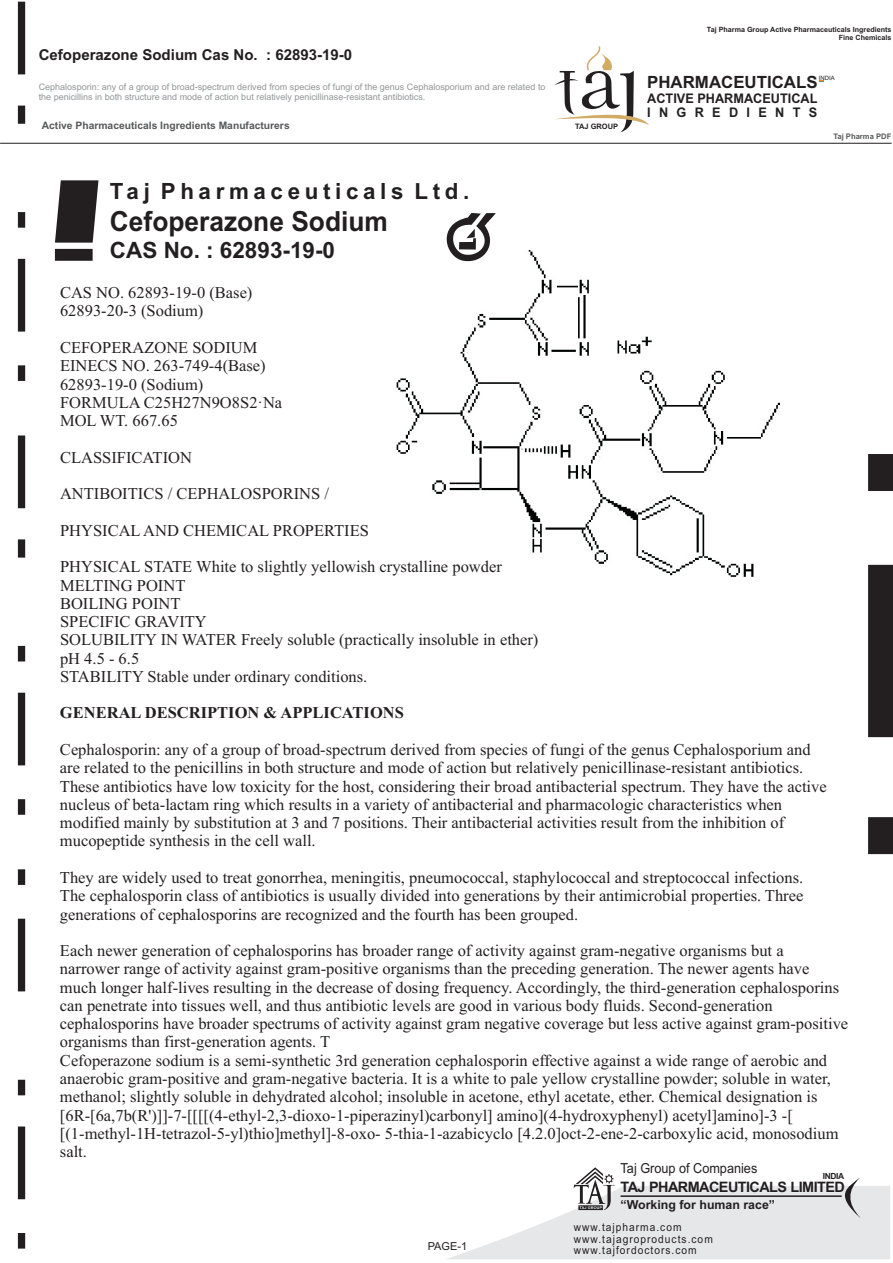
<style>
.page{position:relative;width:893px;height:1263px;background:#fff}
.page>*{position:absolute;margin:0;border:0;box-sizing:border-box;transform-origin:0 0}
.t1{font:700 27.75px "Arial";color:#231f20;scale:.95 1}
.t2{font:700 22.5px "Arial";color:#231f20}
.t3{font:700 22.35px "Arial Narrow";letter-spacing:.17em;color:#231f20;scale:1.22 1}
.t4{font:700 16.8px "Arial";color:#231f20}
.t5{font:16.5px/18.3px "Times New Roman";color:#231f20}
.t6{font:700 16.5px "Times New Roman";color:#231f20}
.t7{font:700 15px "Arial";color:#231f20}
.t8{font:700 14.4px "Arial";letter-spacing:-.04em;color:#231f20}
.t9{font:13.8px "Arial";color:#231f20;scale:.92 1}
.t10{font:700 13.2px/14.9px "Arial";color:#231f20;scale:.96 1}
.t11{font:700 12.45px "Arial";color:#231f20}
.t12{font:11.1px/23.7px "Arial";letter-spacing:.1em;color:#231f20;scale:.92 1}
.t13{font:10.95px "Arial";color:#231f20}
.t14{font:700 10.35px "Arial";color:#57585a}
.t15{font:9px/10.1px "Arial";color:#939598}
.t16{font:700 8.4px "Arial";letter-spacing:-.04em;color:#231f20}
.t17{font:700 7.65px "Arial";color:#57585a}
.t18{font:700 7.5px "Arial";color:#231f20}
.t19{font:700 7.2px/7.9px "Arial";color:#231f20;text-align:right}
.t20{font:5.85px "Arial";color:#231f20}
</style>
<div class="page">
<img style="left:396px;top:251px;width:383px;height:326px">
<svg style="left:448px;top:1167px;width:442px;height:92px"></svg>
<svg style="left:554px;top:46px;width:95px;height:86px"></svg>
<hr style="left:0;top:143px;width:892px;height:1px;background:#231f20">
<svg style="left:868px;top:454px;width:25px;height:400px"></svg>
<svg style="left:55px;top:180px;width:43px;height:63px;background:#403c3d"></svg>
<div style="left:55px;top:249px;width:38px;height:12px;background:#231f20"></div>
<svg style="left:436px;top:213px;width:62px;height:51px"></svg>
<svg style="left:18px;top:2px;width:7px;height:1246px"></svg>
<p class="t7" style="left:39px;top:49px;width:315px">Cefoperazone Sodium Cas No. : 62893-19-0</p>
<p class="t15" style="left:39px;top:82px;width:508px">Cephalosporin: any of a group of broad-spectrum derived from species of fungi of the genus Cephalosporium and are related to the penicillins in both structure and mode of action but relatively penicillinase-resistant antibiotics.</p>
<p class="t14" style="left:42px;top:121px;width:249px">Active Pharmaceuticals Ingredients Manufacturers</p>
<p class="t18" style="left:575px;top:123px;width:45px">TAJ GROUP</p>
<p class="t19" style="left:707px;top:26px;width:186px">Taj Pharma Group Active Pharmaceuticals Ingredients<br>Fine Chemicals</p>
<p class="t20" style="left:819px;top:76px;width:17px">INDIA</p>
<p class="t4" style="left:647px;top:76px;width:172px">PHARMACEUTICALS</p>
<p class="t10" style="left:647px;top:92px;width:179px">ACTIVE PHARMACEUTICAL<br>INGREDIENTS</p>
<p class="t17" style="left:833px;top:133px;width:59px">Taj Pharma PDF</p>
<h3 class="t3" style="left:110px;top:182px;width:296px">Taj Pharmaceuticals Ltd.</h3>
<h1 class="t1" style="left:110px;top:210px;width:294px">Cefoperazone Sodium</h1>
<h2 class="t2" style="left:110px;top:242px;width:227px">CAS No. : 62893-19-0</h2>
<p class="t5" style="left:60px;top:285px;width:194px">CAS NO. 62893-19-0 (Base)<br>62893-20-3 (Sodium)</p>
<p class="t5" style="left:60px;top:340px;width:224px">CEFOPERAZONE SODIUM<br>EINECS NO. 263-749-4(Base)<br>62893-19-0 (Sodium)<br>FORMULA C25H27N9O8S2·Na<br>MOL WT. 667.65</p>
<p class="t5" style="left:60px;top:449px;width:134px">CLASSIFICATION</p>
<p class="t5" style="left:60px;top:486px;width:271px">ANTIBOITICS / CEPHALOSPORINS /</p>
<p class="t5" style="left:60px;top:523px;width:311px">PHYSICAL AND CHEMICAL PROPERTIES</p>
<p class="t5" style="left:60px;top:559px;width:480px">PHYSICAL STATE White to slightly yellowish crystalline powder MELTING POINT<br>BOILING POINT<br>SPECIFIC GRAVITY<br>SOLUBILITY IN WATER Freely soluble (practically insoluble in ether) pH 4.5 - 6.5<br>STABILITY Stable under ordinary conditions.</p>
<p class="t6" style="left:60px;top:707px;width:345px">GENERAL DESCRIPTION &amp; APPLICATIONS</p>
<p class="t5" style="left:60px;top:742px;width:768px">Cephalosporin: any of a group of broad-spectrum derived from species of fungi of the genus Cephalosporium and are related to the penicillins in both structure and mode of action but relatively penicillinase-resistant antibiotics.<br>These antibiotics have low toxicity for the host, considering their broad antibacterial spectrum. They have the active nucleus of beta-lactam ring which results in a variety of antibacterial and pharmacologic characteristics when modified mainly by substitution at 3 and 7 positions. Their antibacterial activities result from the inhibition of mucopeptide synthesis in the cell wall.</p>
<p class="t5" style="left:60px;top:870px;width:745px;text-align:justify">They are widely used to treat gonorrhea, meningitis, pneumococcal, staphylococcal and streptococcal infections.<br>The cephalosporin class of antibiotics is usually divided into generations by their antimicrobial properties. Three generations of cephalosporins are recognized and the fourth has been grouped.</p>
<p class="t5" style="left:60px;top:943px;width:790px">Each newer generation of cephalosporins has broader range of activity against gram-negative organisms but a<br>narrower range of activity against gram-positive organisms than the preceding generation. The newer agents have much longer half-lives resulting in the decrease of dosing frequency. Accordingly, the third-generation cephalosporins can penetrate into tissues well, and thus antibiotic levels are good in various body fluids. Second-generation cephalosporins have broader spectrums of activity against gram negative coverage but less active against gram-positive organisms than first-generation agents. T<br>Cefoperazone sodium is a semi-synthetic 3rd generation cephalosporin effective against a wide range of aerobic and anaerobic gram-positive and gram-negative bacteria. It is a white to pale yellow crystalline powder; soluble in water, methanol; slightly soluble in dehydrated alcohol; insoluble in acetone, ethyl acetate, ether. Chemical designation is [6R-[6a,7b(R')]]-7-[[[[(4-ethyl-2,3-dioxo-1-piperazinyl)carbonyl] amino](4-hydroxyphenyl) acetyl]amino]-3 -[ [(1-methyl-1H-tetrazol-5-yl)thio]methyl]-8-oxo- 5-thia-1-azabicyclo [4.2.0]oct-2-ene-2-carboxylic acid, monosodium salt.</p>
<p class="t13" style="left:428px;top:1242px;width:41px">PAGE-1</p>
<p class="t9" style="left:621px;top:1163px;width:150px">Taj Group of Companies</p>
<p class="t8" style="left:621px;top:1181px;width:226px">TAJ PHARMACEUTICALS LIMITED</p>
<p class="t11" style="left:621px;top:1200px;width:156px">“Working for human race”</p>
<p class="t16" style="left:823px;top:1172px;width:23px">INDIA</p>
<p class="t12" style="left:574px;top:1216px;width:135px">www.tajpharma.com www.tajfordoctors.com</p>
<p class="t12" style="left:574px;top:1228px;width:152px">www.tajagroproducts.com</p>
</div>
